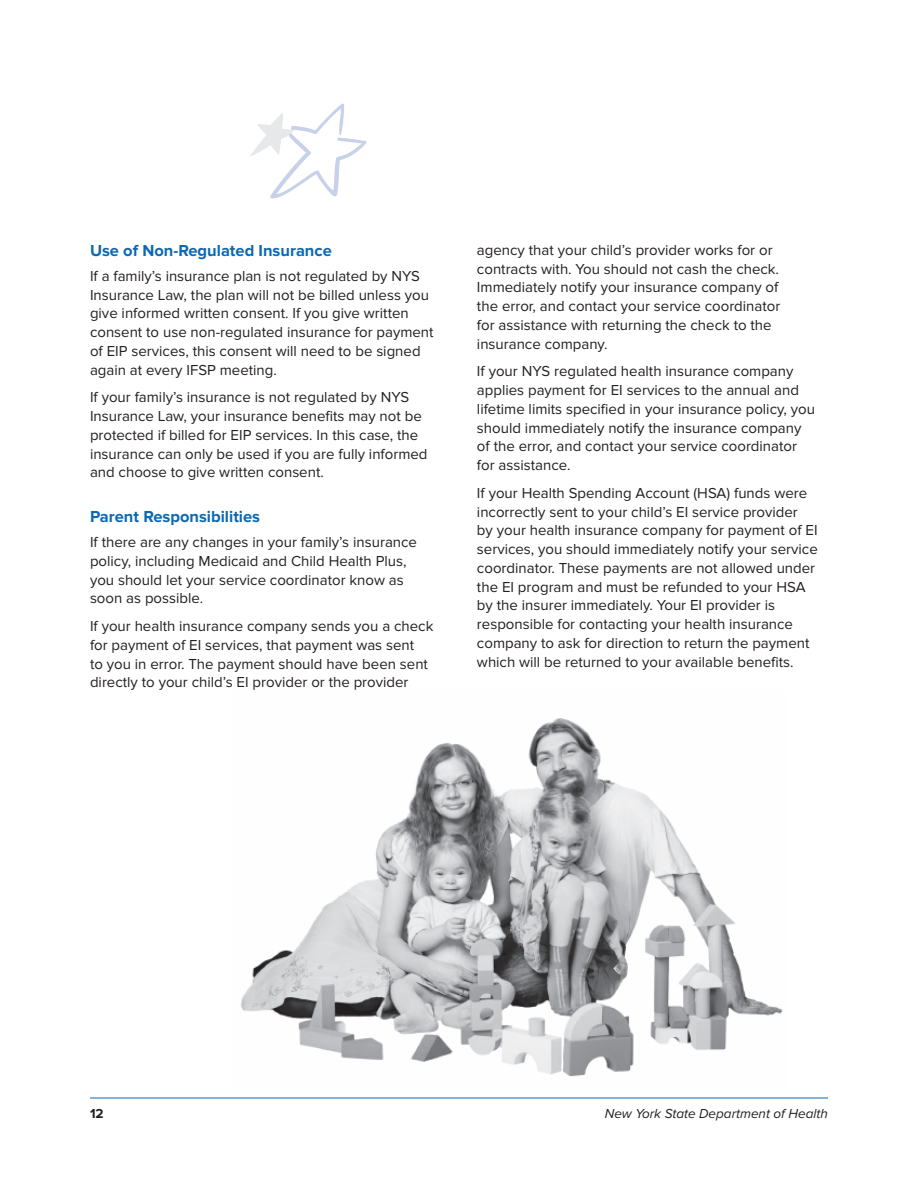
<style>
.page{position:relative;width:918px;height:1188px;background:#fff}
.page>*{position:absolute;margin:0;border:0;box-sizing:border-box;transform-origin:0 0}
.t1{font:700 16.5px "Proxima Nova";color:#0c68b2}
.t2{font:15px/18.8px "Proxima Nova";color:#231f20}
.t3{font:italic 13.5px "Proxima Nova";color:#231f20}
.t4{font:700 13.5px "Proxima Nova";color:#231f20}
</style>
<div class="page">
<img style="left:240px;top:718px;width:543px;height:358px">
<hr style="left:90px;top:1098px;width:738px;height:1px;background:#0c68b2">
<svg style="left:250px;top:104px;width:117px;height:95px"></svg>
<p class="t1" style="left:90px;top:245px;width:243px">Use of Non-Regulated Insurance</p>
<p class="t2" style="left:90px;top:268px;width:345px">If a family’s insurance plan is not regulated by NYS Insurance Law, the plan will not be billed unless you give informed written consent. If you give written consent to use non-regulated insurance for payment of EIP services, this consent will need to be signed again at every IFSP meeting.</p>
<p class="t2" style="left:90px;top:389px;width:339px">If your family’s insurance is not regulated by NYS Insurance Law, your insurance benefits may not be protected if billed for EIP services. In this case, the insurance can only be used if you are fully informed and choose to give written consent.</p>
<p class="t1" style="left:90px;top:511px;width:172px">Parent Responsibilities</p>
<p class="t2" style="left:90px;top:534px;width:329px">If there are any changes in your family’s insurance policy, including Medicaid and Child Health Plus, you should let your service coordinator know as soon as possible.</p>
<p class="t2" style="left:90px;top:618px;width:345px">If your health insurance company sends you a check for payment of EI services, that payment was sent<br>to you in error. The payment should have been sent directly to your child’s EI provider or the provider</p>
<p class="t2" style="left:477px;top:242px;width:305px">agency that your child’s provider works for or contracts with. You should not cash the check.<br>Immediately notify your insurance company of the error, and contact your service coordinator for assistance with returning the check to the insurance company.</p>
<p class="t2" style="left:477px;top:363px;width:340px">If your NYS regulated health insurance company applies payment for EI services to the annual and lifetime limits specified in your insurance policy, you should immediately notify the insurance company of the error, and contact your service coordinator for assistance.</p>
<p class="t2" style="left:477px;top:485px;width:342px">If your Health Spending Account (HSA) funds were incorrectly sent to your child’s EI service provider<br>by your health insurance company for payment of EI services, you should immediately notify your service coordinator. These payments are not allowed under the EI program and must be refunded to your HSA by the insurer immediately. Your EI provider is responsible for contacting your health insurance company to ask for direction to return the payment which will be returned to your available benefits.</p>
<p class="t4" style="left:90px;top:1109px;width:15px">12</p>
<p class="t3" style="left:605px;top:1109px;width:225px">New York State Department of Health</p>
</div>
